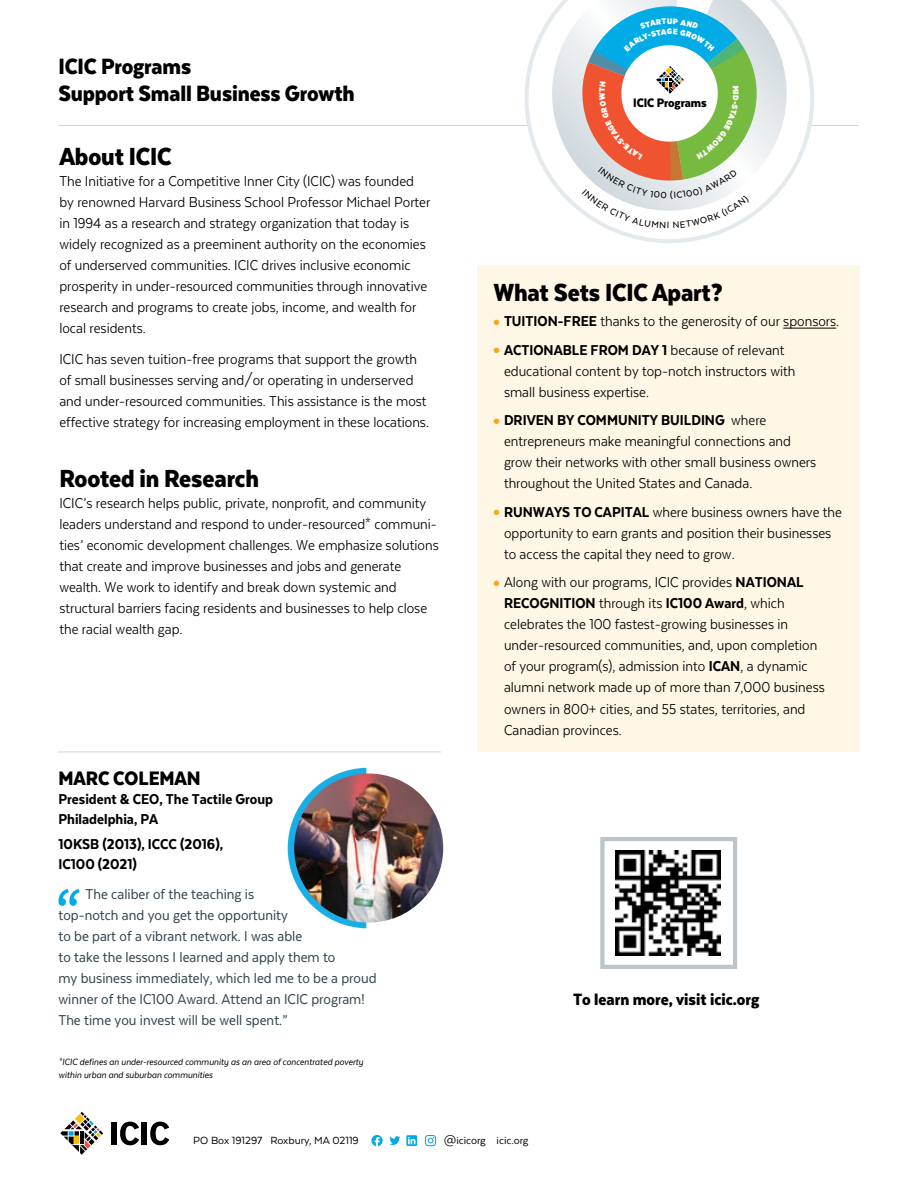
<style>
.page{position:relative;width:918px;height:1188px;background:#fff}
.page>*{position:absolute;margin:0;border:0;box-sizing:border-box;transform-origin:0 0}
.t1{font:900 28.5px "Texta Narrow";letter-spacing:-.005em;color:#000}
.t2{font:900 25.5px/27px "Texta Narrow";letter-spacing:-.005em;color:#000}
.t3{font:900 22.5px "Texta Narrow";letter-spacing:-.005em;color:#000}
.t4{font:900 18.9px "Texta Narrow";color:#000}
.t5{font:16.5px/21px "Texta Narrow";color:#000}
.t6{font:16.5px/21px "Texta Narrow";color:#34454f}
.t7{font:800 16.5px/19.5px "Texta Narrow";color:#000}
.t8{font:900 14.1px "Texta Narrow";letter-spacing:-.005em;color:#000}
.t9{font:12px "Texta";color:#000}
.t10{font:italic 10.5px/12.8px "Texta Narrow";color:#000}
.s1{font-weight:800}
</style>
<div class="page">
<hr style="left:58px;top:125px;width:801px;height:1px;background:#d1d3d4">
<div style="left:112px;top:1122px;width:5px;height:23px;background:#000"></div>
<svg style="left:120px;top:1122px;width:19px;height:23px"></svg>
<div style="left:142px;top:1122px;width:5px;height:23px;background:#000"></div>
<svg style="left:150px;top:1122px;width:19px;height:23px"></svg>
<svg style="left:60px;top:1112px;width:43px;height:43px"></svg>
<img style="left:616px;top:850px;width:104px;height:105px">
<div style="left:600px;top:837px;width:137px;height:132px;border:4px solid #bbc5cb"></div>
<div style="left:477px;top:265px;width:383px;height:487px;background:#fff7e5"></div>
<hr style="left:783px;top:328px;width:53px;height:1px;background:#000">
<hr style="left:58px;top:752px;width:383px;height:1px;background:#d1d3d4">
<svg style="left:288px;top:768px;width:78px;height:160px"></svg>
<img style="left:294px;top:774px;width:149px;height:149px;border-radius:75px">
<svg style="left:59px;top:889px;width:21px;height:17px"></svg>
<svg style="left:524px;top:0;width:335px;height:243px"></svg>
<svg style="left:389px;top:1136px;width:11px;height:9px"></svg>
<svg style="left:406px;top:1135px;width:11px;height:11px"></svg>
<svg style="left:408px;top:1137px;width:7px;height:7px"></svg>
<svg style="left:425px;top:1135px;width:11px;height:11px"></svg>
<svg style="left:371px;top:1135px;width:12px;height:11px"></svg>
<svg style="left:581px;top:0;width:188px;height:228px"></svg>
<h2 class="t2" style="left:58px;top:52px;width:298px">ICIC Programs<br>Support Small Business Growth</h2>
<h1 class="t1" style="left:59px;top:142px;width:114px">About ICIC</h1>
<p class="t5" style="left:59px;top:171px;width:372px">The Initiative for a Competitive Inner City (ICIC) was founded by renowned Harvard Business School Professor Michael Porter in 1994 as a research and strategy organization that today is widely recognized as a preeminent authority on the economies of underserved communities. ICIC drives inclusive economic prosperity in under-resourced communities through innovative research and programs to create jobs, income, and wealth for local residents.</p>
<p class="t5" style="left:59px;top:349px;width:371px">ICIC has seven tuition-free programs that support the growth of small businesses serving and/or operating in underserved and under-resourced communities. This assistance is the most effective strategy for increasing employment in these locations.</p>
<h1 class="t1" style="left:59px;top:463px;width:201px">Rooted in Research</h1>
<p class="t5" style="left:59px;top:492px;width:381px">ICIC’s research helps public, private, nonprofit, and community leaders understand and respond to under-resourced* communi&shy;ties’ economic development challenges. We emphasize solutions that create and improve businesses and jobs and generate wealth. We work to identify and break down systemic and structural barriers facing residents and businesses to help close the racial wealth gap.</p>
<h3 class="t3" style="left:58px;top:766px;width:144px">MARC COLEMAN</h3>
<p class="t7" style="left:58px;top:789px;width:216px">President &amp; CEO, The Tactile Group<br>Philadelphia, PA</p>
<p class="t7" style="left:58px;top:834px;width:166px">10KSB (2013), ICCC (2016),<br>IC100 (2021)</p>
<p class="t6" style="left:58px;top:884px;width:320px;text-indent:27px">The caliber of the teaching is<br>top-notch and you get the opportunity<br>to be part of a vibrant network. I was able<br>to take the lessons I learned and apply them to<br>my business immediately, which led me to be a proud winner of the IC100 Award. Attend an ICIC program!<br>The time you invest will be well spent.”</p>
<p class="t10" style="left:58px;top:1056px;width:306px">*ICIC defines an under-resourced community as an area of concentrated poverty within urban and suburban communities</p>
<p class="t8" style="left:633px;top:96px;width:75px">ICIC Programs</p>
<h1 class="t1" style="left:494px;top:278px;width:231px">What Sets ICIC Apart?</h1>
<p class="t5" style="left:504px;top:307px;width:337px;line-height:28.5px"><span class="s1">TUITION-FREE</span> thanks to the generosity of our sponsors.<br><span class="s1">ACTIONABLE FROM DAY 1</span> because of relevant</p>
<p class="t5" style="left:504px;top:360px;width:293px">educational content by top-notch instructors with small business expertise.</p>
<p class="t5" style="left:504px;top:410px;width:314px"><span class="s1">DRIVEN BY COMMUNITY BUILDING</span> where entrepreneurs make meaningful connections and grow their networks with other small business owners throughout the United States and Canada.</p>
<p class="t5" style="left:504px;top:501px;width:340px"><span class="s1">RUNWAYS TO CAPITAL</span> where business owners have the opportunity to earn grants and position their businesses to access the capital they need to grow.</p>
<p class="t5" style="left:504px;top:572px;width:322px">Along with our programs, ICIC provides <span class="s1">NATIONAL RECOGNITION</span> through its <span class="s1">IC100 Award</span>, which celebrates the 100 fastest-growing businesses in under-resourced communities, and, upon completion of your program(s), admission into <span class="s1">ICAN</span>, a dynamic alumni network made up of more than 7,000 business owners in 800+ cities, and 55 states, territories, and Canadian provinces.</p>
<p class="t4" style="left:573px;top:989px;width:188px">To learn more, visit icic.org</p>
<p class="t9" style="left:193px;top:1134px;width:167px">PO Box 191297 Roxbury, MA 02119</p>
<p class="t9" style="left:444px;top:1134px;width:86px">@icicorg icic.org</p>
</div>
